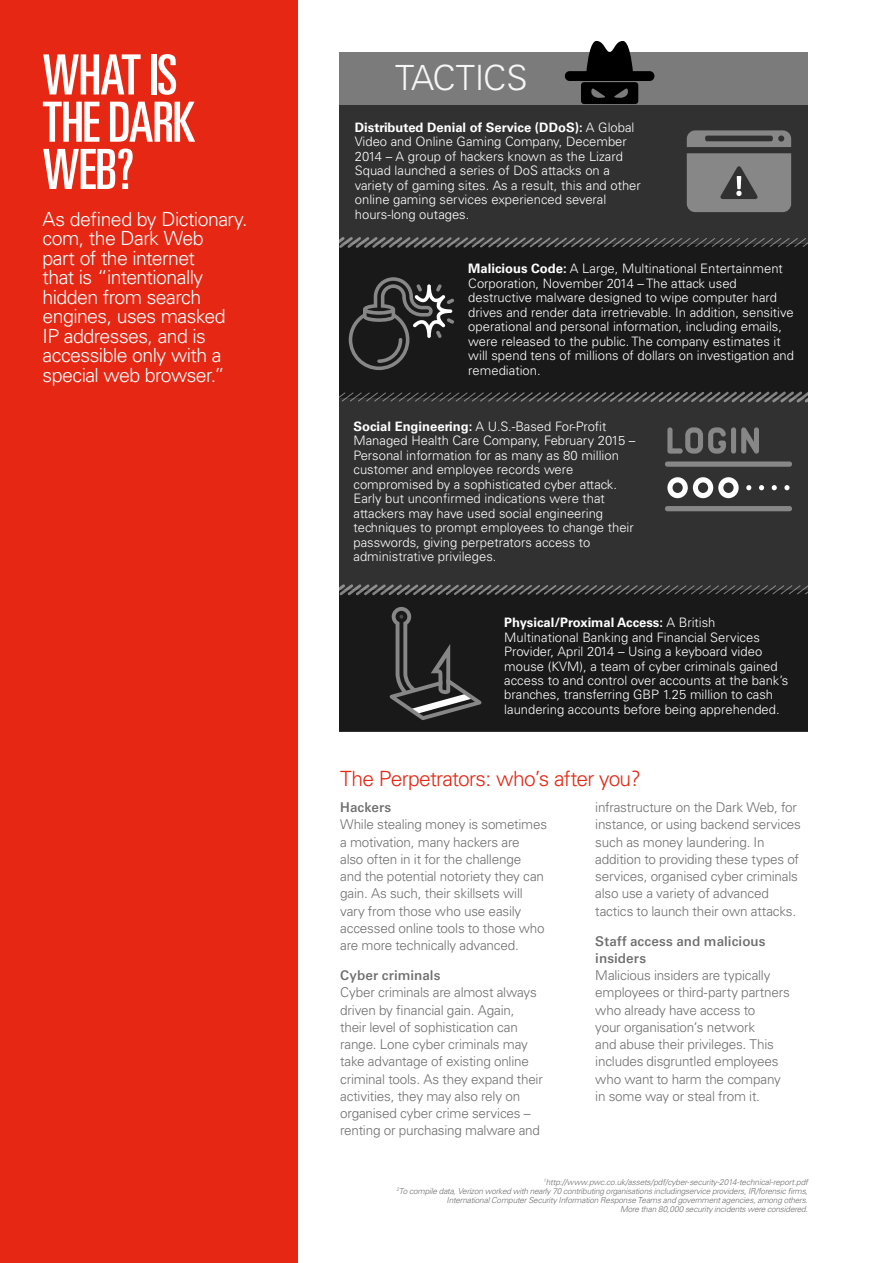
<style>
.page{position:relative;width:893px;height:1263px;background:#fff}
.page>*{position:absolute;margin:0;border:0;box-sizing:border-box;transform-origin:0 0}
.t1{font:ultra-condensed 55.5px/47.2px "Univers";letter-spacing:-.015em;color:#fff}
.t2{font:300 34.65px "Univers";letter-spacing:-.02em;color:#f6f6f6}
.Title_Sub_Head_Read{font:300 21px "Univers";letter-spacing:-.035em;color:#e52713}
.t3{font:300 19.5px/19.5px "Univers";letter-spacing:-.03em;color:#fff}
.Body_copy{font:300 13.5px/17.2px "Univers";letter-spacing:-.015em;color:#706f6f}
.Subhead{font:600 13.5px/17.2px "Univers";letter-spacing:.005em;color:#706f6f}
.t4{font:300 13.05px/14.4px "Univers";color:#fff}
.Footnote{font:italic 300 8.25px/9px "Univers";letter-spacing:-.02em;color:#706f6f;text-align:right}
.s1{font-weight:700}
</style>
<div class="page">
<div style="left:0;top:0;width:298px;height:1263px;background:#e52713"></div>
<div style="left:339px;top:103px;width:469px;height:628px;background:#313132"></div>
<div style="left:339px;top:244px;width:469px;height:154px;background:#191919"></div>
<div style="left:339px;top:590px;width:469px;height:141px;background:#191919"></div>
<div style="left:339px;top:52px;width:469px;height:52px;background:#7c7b7b"></div>
<svg style="left:687px;top:130px;width:104px;height:17px"></svg>
<svg style="left:687px;top:153px;width:104px;height:59px;background:#7e7e7f"></svg>
<div style="left:731px;top:427px;width:5px;height:27px;background:#878787;border-radius:3px"></div>
<svg style="left:741px;top:427px;width:18px;height:27px"></svg>
<svg style="left:667px;top:427px;width:59px;height:27px"></svg>
<div style="left:665px;top:461px;width:127px;height:6px;background:#878787;border-radius:3px"></div>
<div style="left:665px;top:506px;width:127px;height:5px;background:#878787;border-radius:3px"></div>
<svg style="left:746px;top:485px;width:5px;height:5px"></svg>
<svg style="left:759px;top:485px;width:5px;height:5px"></svg>
<svg style="left:772px;top:485px;width:5px;height:5px"></svg>
<svg style="left:784px;top:485px;width:5px;height:5px"></svg>
<svg style="left:667px;top:477px;width:72px;height:21px"></svg>
<svg style="left:349px;top:277px;width:105px;height:93px"></svg>
<svg style="left:565px;top:41px;width:89px;height:63px"></svg>
<svg style="left:390px;top:607px;width:91px;height:113px"></svg>
<svg style="left:339px;top:237px;width:469px;height:11px"></svg>
<svg style="left:339px;top:584px;width:469px;height:11px"></svg>
<svg style="left:339px;top:391px;width:469px;height:11px"></svg>
<p class="t1" style="left:43px;top:51px;width:154px">WHAT IS<br>THE DARK<br>WEB?</p>
<p class="t3" style="left:43px;top:209px;width:207px">As defined by Dictionary. com, the Dark Web<br>part of the internet<br>that is “intentionally hidden from search engines, uses masked<br>IP addresses, and is accessible only with a special web browser.”</p>
<p class="t2" style="left:395px;top:56px;width:134px">TACTICS</p>
<p class="t4" style="left:355px;top:120px;width:287px"><span class="s1">Distributed Denial of Service (DDoS):</span> A Global Video and Online Gaming Company, December 2014 – A group of hackers known as the Lizard Squad launched a series of DoS attacks on a variety of gaming sites. As a result, this and other online gaming services experienced several hours-long outages.</p>
<p class="t4" style="left:468px;top:262px;width:327px"><span class="s1">Malicious Code:</span> A Large, Multinational Entertainment Corporation, November 2014 – The attack used destructive malware designed to wipe computer hard drives and render data irretrievable. In addition, sensitive operational and personal information, including emails, were released to the public. The company estimates it will spend tens of millions of dollars on investigation and remediation.</p>
<p class="t4" style="left:353px;top:419px;width:283px"><span class="s1">Social Engineering:</span> A U.S.-Based For-Profit Managed Health Care Company, February 2015 – Personal information for as many as 80 million customer and employee records were compromised by a sophisticated cyber attack.<br>Early but unconfirmed indications were that attackers may have used social engineering techniques to prompt employees to change their passwords, giving perpetrators access to administrative privileges.</p>
<p class="t4" style="left:504px;top:615px;width:285px"><span class="s1">Physical/Proximal Access:</span> A British Multinational Banking and Financial Services Provider, April 2014 – Using a keyboard video mouse (KVM), a team of cyber criminals gained access to and control over accounts at the bank’s branches, transferring GBP 1.25 million to cash laundering accounts before being apprehended.</p>
<p class="Title_Sub_Head_Read" style="left:340px;top:766px;width:302px">The Perpetrators: who’s after you?</p>
<p class="Subhead" style="left:340px;top:799px;width:53px">Hackers</p>
<p class="Body_copy" style="left:340px;top:816px;width:208px">While stealing money is sometimes a motivation, many hackers are<br>also often in it for the challenge<br>and the potential notoriety they can gain. As such, their skillsets will vary from those who use easily accessed online tools to those who are more technically advanced.</p>
<p class="Subhead" style="left:340px;top:967px;width:102px">Cyber criminals</p>
<p class="Body_copy" style="left:340px;top:984px;width:204px">Cyber criminals are almost always driven by financial gain. Again, their level of sophistication can range. Lone cyber criminals may take advantage of existing online criminal tools. As they expand their activities, they may also rely on organised cyber crime services – renting or purchasing malware and</p>
<p class="Body_copy" style="left:595px;top:799px;width:207px">infrastructure on the Dark Web, for instance, or using backend services such as money laundering. In addition to providing these types of services, organised cyber criminals also use a variety of advanced tactics to launch their own attacks.</p>
<p class="Subhead" style="left:595px;top:932px;width:172px">Staff access and malicious insiders</p>
<p class="Body_copy" style="left:595px;top:967px;width:196px">Malicious insiders are typically employees or third-party partners who already have access to<br>your organisation’s network<br>and abuse their privileges. This includes disgruntled employees who want to harm the company in some way or steal from it.</p>
<p class="Footnote" style="left:544px;top:1177px;width:266px"><sup>1</sup>http://www.pwc.co.uk/assets/pdf/cyber-security-2014-technical-report.pdf</p>
<p class="Footnote" style="left:396px;top:1186px;width:413px"><sup>2</sup>To compile data, Verizon worked with nearly 70 contributing organisations includingservice providers, IR/forensic firms,<br>International Computer Security Information Response Teams and government agencies, among others.<br>More than 80,000 security incidents were considered.</p>
</div>
